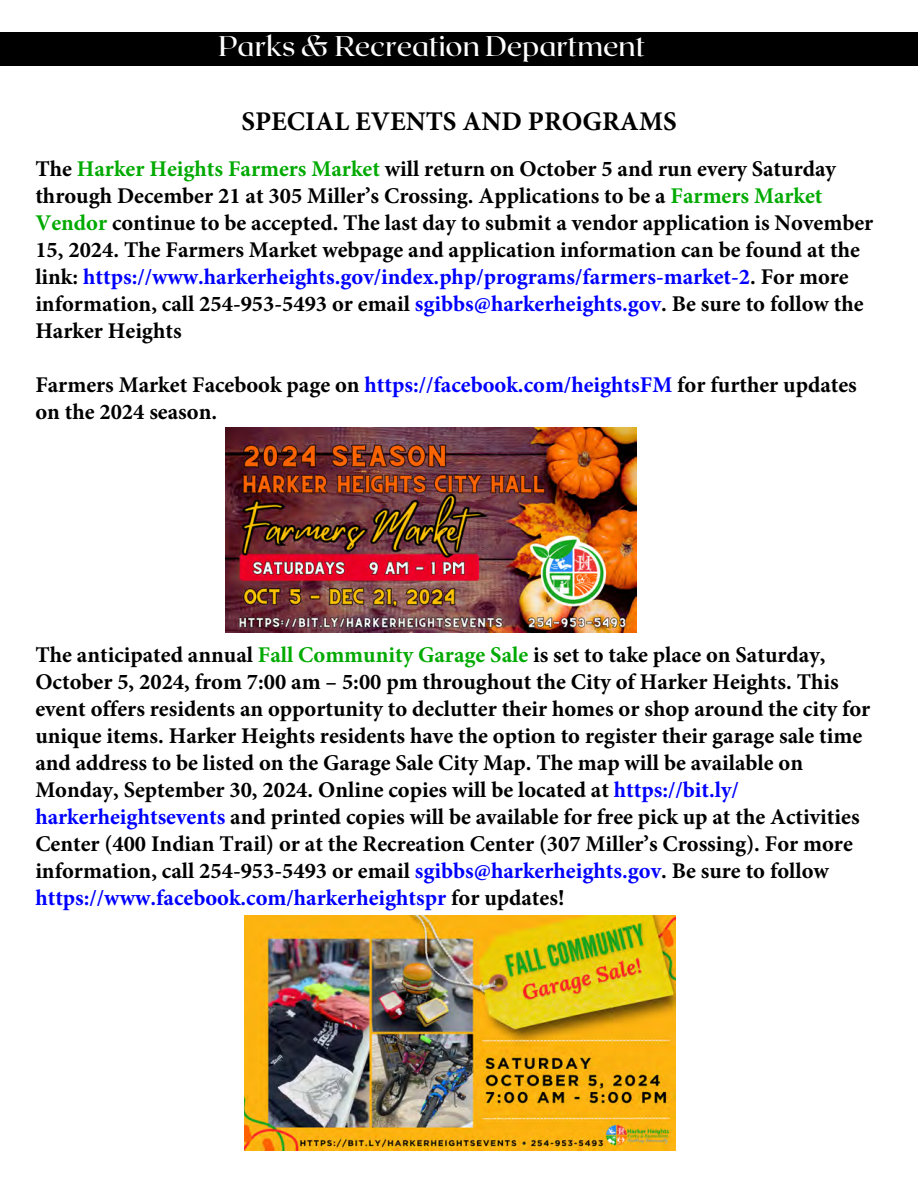
<style>
.page{position:relative;width:918px;height:1188px;background:#fff}
.page>*{position:absolute;margin:0;border:0;box-sizing:border-box;transform-origin:0 0}
.t1{font:500 28.35px "Roxborough CF";color:#fff}
.t2{font:700 27px "Minion Pro";color:#000}
.t3{font:700 22.5px/27px "Minion Pro";color:#000}
.s1{font-family:"Minion Pro";font-weight:700;color:#000}
.s2{color:#0a0}
.s3{color:#00f}
</style>
<div class="page">
<div style="left:0;top:32px;width:918px;height:33px;background:#000"></div>
<img style="left:226px;top:427px;width:410px;height:205px">
<img style="left:244px;top:915px;width:431px;height:236px">
<p class="t1" style="left:218px;top:28px;width:459px">Parks &amp; Recreation Department<span class="s1">SE</span></p>
<p class="t2" style="left:241px;top:102px;width:437px">SPECIAL EVENTS AND PROGRAMS</p>
<p class="t3" style="left:35px;top:155px;width:839px">The <span class="s2">Harker Heights Farmers Market</span> will return on October 5 and run every Saturday through December 21 at 305 Miller’s Crossing. Applications to be a <span class="s2">Farmers Market Vendor</span> continue to be accepted. The last day to submit a vendor application is November 15, 2024. The Farmers Market webpage and application information can be found at the link: <span class="s3">https://www.harkerheights.gov/index.php/programs/farmers-market-2</span>. For more information, call 254-953-5493 or email <span class="s3">sgibbs@harkerheights.gov</span>. Be sure to follow the Harker Heights</p>
<p class="t3" style="left:35px;top:371px;width:823px">Farmers Market Facebook page on <span class="s3">https://facebook.com/heightsFM</span> for further updates on the 2024 season.</p>
<p class="t3" style="left:35px;top:641px;width:837px">The anticipated annual <span class="s2">Fall Community Garage Sale</span> is set to take place on Saturday, October 5, 2024, from 7:00 am – 5:00 pm throughout the City of Harker Heights. This event offers residents an opportunity to declutter their homes or shop around the city for unique items. Harker Heights residents have the option to register their garage sale time and address to be listed on the Garage Sale City Map. The map will be available on Monday, September 30, 2024. Online copies will be located at <span class="s3">https://bit.ly/ harkerheightsevents</span> and printed copies will be available for free pick up at the Activities Center (400 Indian Trail) or at the Recreation Center (307 Miller’s Crossing). For more information, call 254-953-5493 or email <span class="s3">sgibbs@harkerheights.gov</span>. Be sure to follow <span class="s3">https://www.facebook.com/harkerheightspr</span> for updates!</p>
</div>
